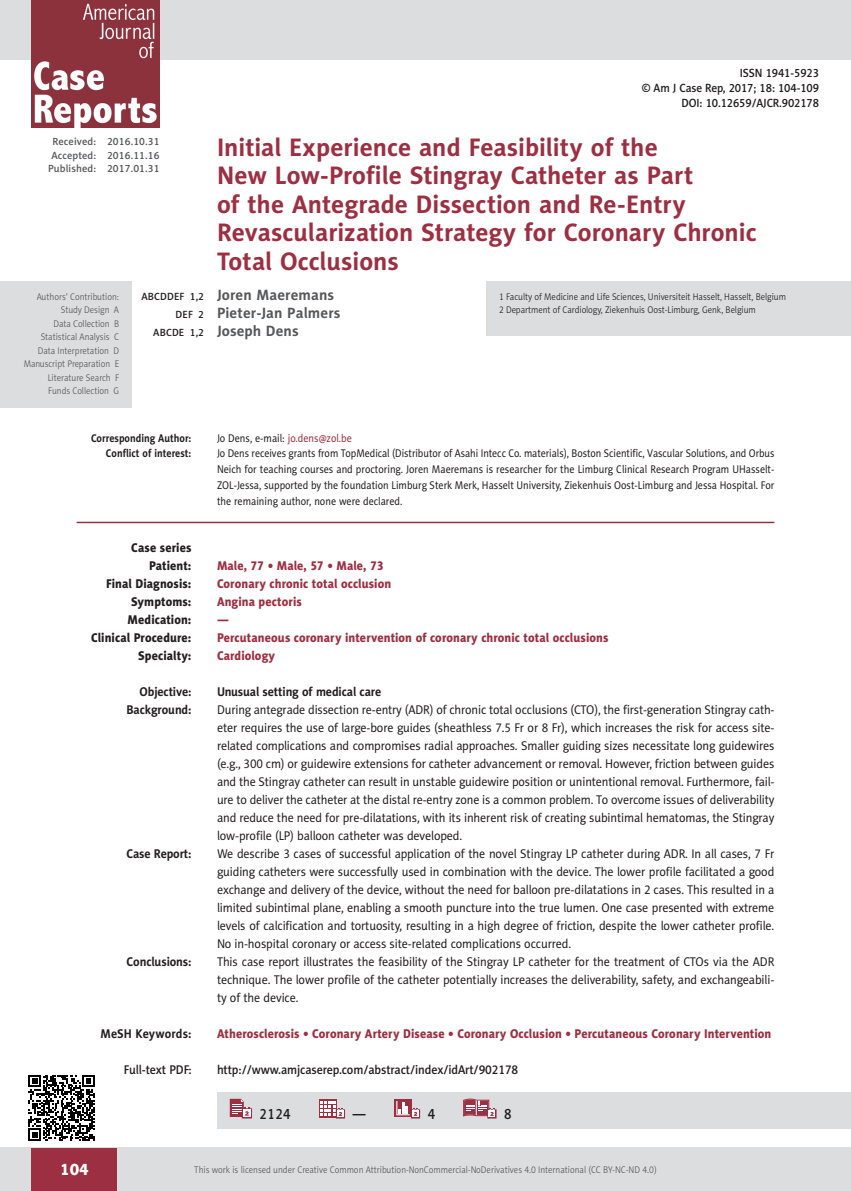
<style>
.page{position:relative;width:851px;height:1191px;background:#fff}
.page>*{position:absolute;margin:0;border:0;box-sizing:border-box;transform-origin:0 0}
.AJCR_Tytul{font:700 25.5px/28.5px "Naomi Sans EFN";color:#9d2f42}
.t1{font:16.5px "Naomi Sans EFN Heavy";color:#fff}
.AJCR_Autorzy{font:700 15px "Naomi Sans EFN";letter-spacing:.01em;color:#57585a}
.AJCR_dane{font:15px "Naomi Sans EFN Medium";color:#231f20;scale:.9 1}
.AJCR_Summary_body{font:12.75px/18px "Naomi Sans EFN";letter-spacing:-.01em;color:#231f20;text-align:justify;scale:.95 1}
.AJCR_keywords{font:12.75px "Naomi Sans EFN Heavy";letter-spacing:.005em;color:#9d2f42;scale:.95 1}
.AJCR_keywords-2{font:12.75px "Naomi Sans EFN Heavy";letter-spacing:.005em;color:#231f20;scale:.95 1}
.AJCR_Summary_body-2{font:700 12.75px "Naomi Sans EFN";letter-spacing:-.01em;color:#231f20;scale:.95 1}
.AJCR_full_text_pdf{font:12.75px "Naomi Sans EFN Medium";letter-spacing:-.01em;color:#231f20;scale:.95 1}
.AJCR_keywords-3{font:700 12.75px "Naomi Sans EFN";letter-spacing:.005em;color:#231f20;scale:.95 1}
.AJCR_full_text_pdf-2{font:12px "Naomi Sans EFN Medium";letter-spacing:-.01em;color:#231f20;scale:.95 1}
.AJCR_Adres{font:11.25px/15.8px "Naomi Sans EFN";color:#231f20;text-align:justify;scale:.89 1}
.AJCR_Adres-2{font:11.25px "Naomi Sans EFN";color:#231f20;scale:.9 1}
.AJCR_Adres-3{font:700 11.25px "Naomi Sans EFN";color:#231f20;scale:.9 1}
.AJCR_Adres-4{font:700 11.25px "Naomi Sans EFN";color:#231f20;scale:.89 1}
.t2{font:10.5px "Naomi Sans EFN Medium";letter-spacing:.01em;color:#57585a}
.t3{font:9.75px "Naomi Sans EFN Light";color:#57585a;scale:.9 1}
.AJCR_Afiliacja{font:9.75px "Naomi Sans EFN Light";color:#231f20;scale:.9 1}
.s1{font-family:"Naomi Sans EFN Medium";font-weight:400;font-size:10.5px;color:#231f20}
.s2{color:#9d2f42}
</style>
<div class="page">
<div style="left:217px;top:1092px;width:633px;height:36px;background:#dcdddf"></div>
<svg style="left:230px;top:1098px;width:22px;height:20px"></svg>
<div style="left:319px;top:1099px;width:17px;height:18px;background:#9d2f42"></div>
<svg style="left:320px;top:1100px;width:25px;height:18px"></svg>
<div style="left:394px;top:1099px;width:18px;height:18px;background:#9d2f42"></div>
<svg style="left:396px;top:1101px;width:24px;height:17px"></svg>
<svg style="left:463px;top:1098px;width:33px;height:20px"></svg>
<hr style="left:77px;top:522px;width:697px;height:1px;background:#9d2f42">
<div style="left:0;top:282px;width:132px;height:126px;background:#dcdddf"></div>
<div style="left:486px;top:282px;width:364px;height:54px;background:#dcdddf"></div>
<svg style="left:28px;top:1075px;width:67px;height:66px"></svg>
<hr style="left:850px;top:0;width:1px;height:60px;background:#dcdddf">
<div style="left:0;top:1148px;width:850px;height:43px;background:#dcdddf"></div>
<div style="left:32px;top:1147px;width:85px;height:43px;background:#9d2f42"></div>
<div style="left:0;top:0;width:850px;height:60px;background:#dcdddf"></div>
<img style="left:32px;top:0;width:127px;height:127px">
<p class="AJCR_full_text_pdf-2" style="left:739px;top:66px;width:85px">ISSN 1941-5923</p>
<p class="AJCR_full_text_pdf-2" style="left:641px;top:81px;width:188px">© Am J Case Rep, 2017; 18: 104-109</p>
<p class="AJCR_full_text_pdf-2" style="left:681px;top:96px;width:146px">DOI: 10.12659/AJCR.902178</p>
<p class="AJCR_Tytul" style="left:217px;top:133px;width:541px">Initial Experience and Feasibility of the<br>New Low-Profile Stingray Catheter as Part<br>of the Antegrade Dissection and Re-Entry Revascularization Strategy for Coronary Chronic Total Occlusions</p>
<p class="AJCR_Autorzy" style="left:141px;top:286px;width:194px"><span class="s1">ABCDDEF 1,2</span> Joren Maeremans</p>
<p class="AJCR_Autorzy" style="left:176px;top:304px;width:166px"><span class="s1">DEF 2</span> Pieter-Jan Palmers</p>
<p class="AJCR_Autorzy" style="left:153px;top:322px;width:147px"><span class="s1">ABCDE 1,2</span> Joseph Dens</p>
<p class="t2" style="left:52px;top:136px;width:109px">Received: 2016.10.31</p>
<p class="t2" style="left:51px;top:149px;width:110px">Accepted: 2016.11.16</p>
<p class="t2" style="left:48px;top:163px;width:113px">Published: 2017.01.31</p>
<p class="t3" style="left:37px;top:291px;width:93px">Authors’ Contribution:</p>
<p class="t3" style="left:61px;top:304px;width:66px">Study Design A</p>
<p class="t3" style="left:53px;top:318px;width:74px">Data Collection B</p>
<p class="t3" style="left:41px;top:331px;width:89px">Statistical Analysis C</p>
<p class="t3" style="left:38px;top:345px;width:92px">Data Interpretation D</p>
<p class="t3" style="left:24px;top:358px;width:107px">Manuscript Preparation E</p>
<p class="t3" style="left:48px;top:372px;width:81px">Literature Search F</p>
<p class="t3" style="left:48px;top:385px;width:80px">Funds Collection G</p>
<p class="AJCR_Afiliacja" style="left:499px;top:291px;width:320px">1 Faculty of Medicine and Life Sciences, Universiteit Hasselt, Hasselt, Belgium</p>
<p class="AJCR_Afiliacja" style="left:499px;top:304px;width:287px">2 Department of Cardiology, Ziekenhuis Oost-Limburg, Genk, Belgium</p>
<p class="AJCR_Adres-3" style="left:91px;top:431px;width:113px">Corresponding Author:</p>
<p class="AJCR_Adres-2" style="left:217px;top:431px;width:151px">Jo Dens, e-mail: <span class="s2">jo.dens@zol.be</span></p>
<p class="AJCR_Adres-4" style="left:106px;top:447px;width:98px">Conflict of interest:</p>
<p class="AJCR_Adres" style="left:217px;top:446px;width:628px">Jo Dens receives grants from TopMedical (Distributor of Asahi Intecc Co. materials), Boston Scientific, Vascular Solutions, and Orbus Neich for teaching courses and proctoring. Joren Maeremans is researcher for the Limburg Clinical Research Program UHasselt-ZOL-Jessa, supported by the foundation Limburg Sterk Merk, Hasselt University, Ziekenhuis Oost-Limburg and Jessa Hospital. For the remaining author, none were declared.</p>
<p class="AJCR_keywords-2" style="left:131px;top:540px;width:65px">Case series</p>
<p class="AJCR_keywords-2" style="left:149px;top:558px;width:46px">Patient:</p>
<p class="AJCR_keywords" style="left:217px;top:558px;width:177px">Male, 77 • Male, 57 • Male, 73</p>
<p class="AJCR_keywords-2" style="left:106px;top:576px;width:91px">Final Diagnosis:</p>
<p class="AJCR_keywords" style="left:217px;top:576px;width:185px">Coronary chronic total occlusion</p>
<p class="AJCR_keywords-2" style="left:131px;top:594px;width:65px">Symptoms:</p>
<p class="AJCR_keywords" style="left:217px;top:594px;width:91px">Angina pectoris</p>
<p class="AJCR_keywords-2" style="left:128px;top:612px;width:69px">Medication:</p>
<p class="AJCR_keywords" style="left:217px;top:612px;width:14px">—</p>
<p class="AJCR_keywords-2" style="left:91px;top:630px;width:107px">Clinical Procedure:</p>
<p class="AJCR_keywords" style="left:217px;top:630px;width:413px">Percutaneous coronary intervention of coronary chronic total occlusions</p>
<p class="AJCR_keywords-2" style="left:138px;top:648px;width:58px">Specialty:</p>
<p class="AJCR_keywords" style="left:217px;top:648px;width:63px">Cardiology</p>
<p class="AJCR_Summary_body-2" style="left:139px;top:684px;width:56px">Objective:</p>
<p class="AJCR_Summary_body-2" style="left:217px;top:684px;width:174px">Unusual setting of medical care</p>
<p class="AJCR_Summary_body-2" style="left:126px;top:702px;width:70px">Background:</p>
<p class="AJCR_Summary_body" style="left:217px;top:701px;width:588px">During antegrade dissection re-entry (ADR) of chronic total occlusions (CTO), the first-generation Stingray cath&shy;eter requires the use of large-bore guides (sheathless 7.5 Fr or 8 Fr), which increases the risk for access site&shy;related complications and compromises radial approaches. Smaller guiding sizes necessitate long guidewires (e.g., 300 cm) or guidewire extensions for catheter advancement or removal. However, friction between guides and the Stingray catheter can result in unstable guidewire position or unintentional removal. Furthermore, fail&shy;ure to deliver the catheter at the distal re-entry zone is a common problem. To overcome issues of deliverability and reduce the need for pre-dilatations, with its inherent risk of creating subintimal hematomas, the Stingray low-profile (LP) balloon catheter was developed.</p>
<p class="AJCR_Summary_body-2" style="left:126px;top:846px;width:70px">Case Report:</p>
<p class="AJCR_Summary_body" style="left:217px;top:845px;width:588px">We describe 3 cases of successful application of the novel Stingray LP catheter during ADR. In all cases, 7 Fr guiding catheters were successfully used in combination with the device. The lower profile facilitated a good exchange and delivery of the device, without the need for balloon pre-dilatations in 2 cases. This resulted in a limited subintimal plane, enabling a smooth puncture into the true lumen. One case presented with extreme levels of calcification and tortuosity, resulting in a high degree of friction, despite the lower catheter profile.<br>No in-hospital coronary or access site-related complications occurred.</p>
<p class="AJCR_Summary_body-2" style="left:127px;top:954px;width:70px">Conclusions:</p>
<p class="AJCR_Summary_body" style="left:217px;top:953px;width:588px">This case report illustrates the feasibility of the Stingray LP catheter for the treatment of CTOs via the ADR technique. The lower profile of the catheter potentially increases the deliverability, safety, and exchangeabili&shy;ty of the device.</p>
<p class="AJCR_keywords-3" style="left:100px;top:1026px;width:97px">MeSH Keywords:</p>
<p class="AJCR_keywords" style="left:217px;top:1026px;width:585px">Atherosclerosis • Coronary Artery Disease • Coronary Occlusion • Percutaneous Coronary Intervention</p>
<p class="AJCR_full_text_pdf" style="left:124px;top:1062px;width:73px">Full-text PDF:</p>
<p class="AJCR_full_text_pdf" style="left:217px;top:1062px;width:318px">http://www.amjcaserep.com/abstract/index/idArt/902178</p>
<p class="AJCR_dane" style="left:259px;top:1104px;width:36px">2124</p>
<p class="AJCR_dane" style="left:352px;top:1104px;width:16px">—</p>
<p class="AJCR_dane" style="left:427px;top:1104px;width:10px">4</p>
<p class="AJCR_dane" style="left:504px;top:1104px;width:10px">8</p>
<p class="t1" style="left:60px;top:1159px;width:30px">104</p>
<p class="t3" style="left:194px;top:1164px;width:515px">This work is licensed under Creative Common Attribution-NonCommercial-NoDerivatives 4.0 International (CC BY-NC-ND 4.0)</p>
</div>
